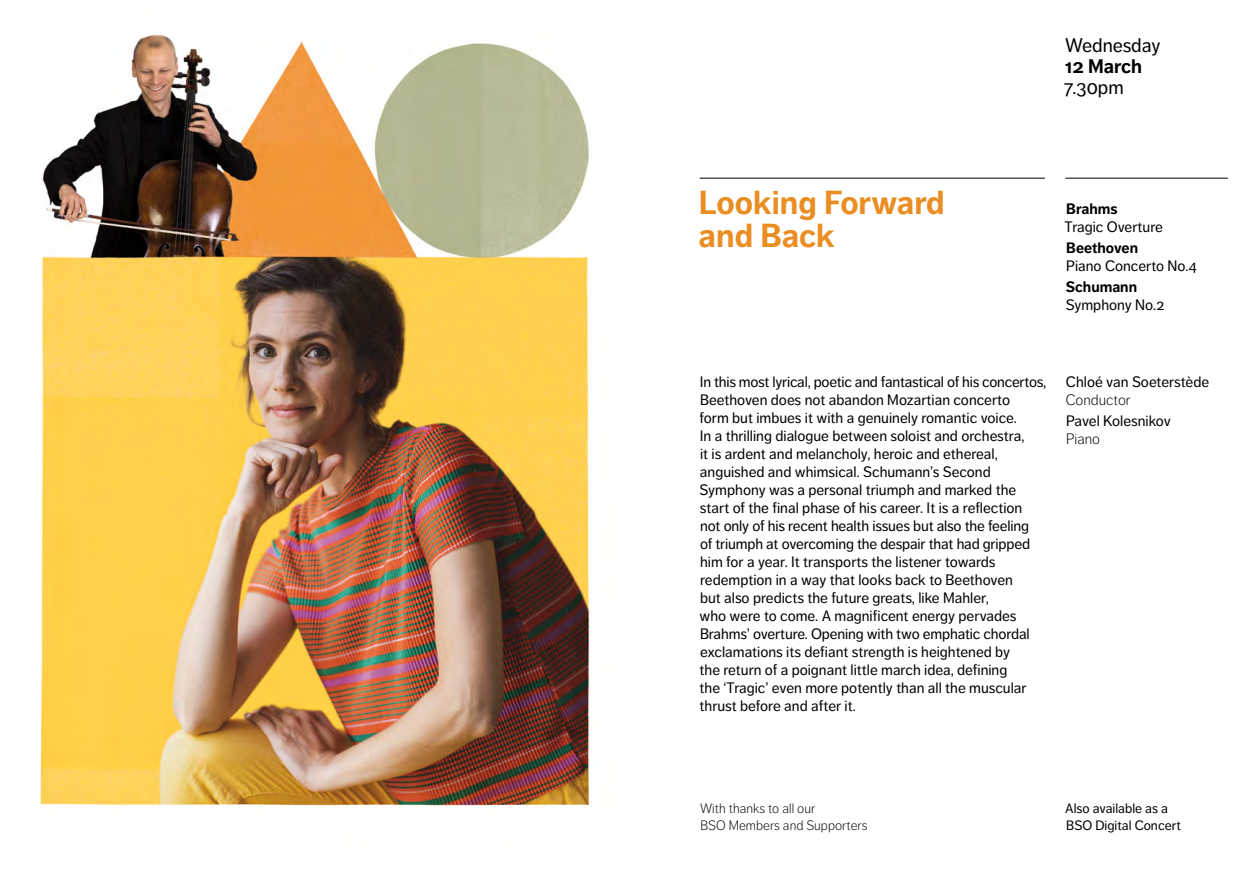
<style>
.page{position:relative;width:1259px;height:893px;background:#fff}
.page>*{position:absolute;margin:0;border:0;box-sizing:border-box;transform-origin:0 0}
.t1{font:700 33px/33px "Dagny Pro";color:#ea8e23}
.t2{font:19.5px "Dagny Pro";color:#000}
.t3{font:700 19.5px "Dagny Pro";color:#000}
.t4{font:15px/18px "Dagny Pro";color:#000}
.t5{font:700 15px "Dagny Pro";color:#000}
.t6{font:300 15px "Dagny Pro";color:#000}
.t7{font:300 13.5px/16.5px "Dagny Pro";color:#000}
.t8{font:13.5px/16.5px "Dagny Pro";color:#000}
</style>
<div class="page">
<hr style="left:699px;top:178px;width:346px;height:1px;background:#000">
<hr style="left:1065px;top:178px;width:163px;height:1px;background:#000">
<img style="left:39px;top:34px;width:552px;height:773px">
<svg style="left:39px;top:45px;width:552px;height:212px"></svg>
<h2 class="t2" style="left:1065px;top:34px;width:97px">Wednesday</h2>
<h2 class="t3" style="left:1065px;top:55px;width:79px">12 March</h2>
<h2 class="t2" style="left:1064px;top:76px;width:61px">7.30pm</h2>
<h1 class="t1" style="left:698px;top:187px;width:247px">Looking Forward and Back</h1>
<p class="t5" style="left:1066px;top:200px;width:53px">Brahms</p>
<p class="t4" style="left:1064px;top:217px;width:100px">Tragic Overture</p>
<p class="t5" style="left:1066px;top:239px;width:73px">Beethoven</p>
<p class="t4" style="left:1066px;top:256px;width:132px">Piano Concerto No.4</p>
<p class="t5" style="left:1065px;top:278px;width:73px">Schumann</p>
<p class="t4" style="left:1065px;top:295px;width:100px">Symphony No.2</p>
<p class="t4" style="left:699px;top:373px;width:348px">In this most lyrical, poetic and fantastical of his concertos, Beethoven does not abandon Mozartian concerto<br>form but imbues it with a genuinely romantic voice.<br>In a thrilling dialogue between soloist and orchestra,<br>it is ardent and melancholy, heroic and ethereal, anguished and whimsical. Schumann’s Second Symphony was a personal triumph and marked the start of the final phase of his career. It is a reflection<br>not only of his recent health issues but also the feeling<br>of triumph at overcoming the despair that had gripped him for a year. It transports the listener towards redemption in a way that looks back to Beethoven<br>but also predicts the future greats, like Mahler,<br>who were to come. A magnificent energy pervades Brahms’ overture. Opening with two emphatic chordal exclamations its defiant strength is heightened by<br>the return of a poignant little march idea, defining<br>the ‘Tragic’ even more potently than all the muscular thrust before and after it.</p>
<p class="t4" style="left:1065px;top:373px;width:145px">Chloé van Soeterstède</p>
<p class="t6" style="left:1065px;top:391px;width:66px">Conductor</p>
<p class="t4" style="left:1066px;top:412px;width:106px">Pavel Kolesnikov</p>
<p class="t6" style="left:1066px;top:430px;width:35px">Piano</p>
<p class="t7" style="left:700px;top:800px;width:169px">With thanks to all our<br>BSO Members and Supporters</p>
<p class="t8" style="left:1065px;top:800px;width:117px">Also available as a<br>BSO Digital Concert</p>
</div>
